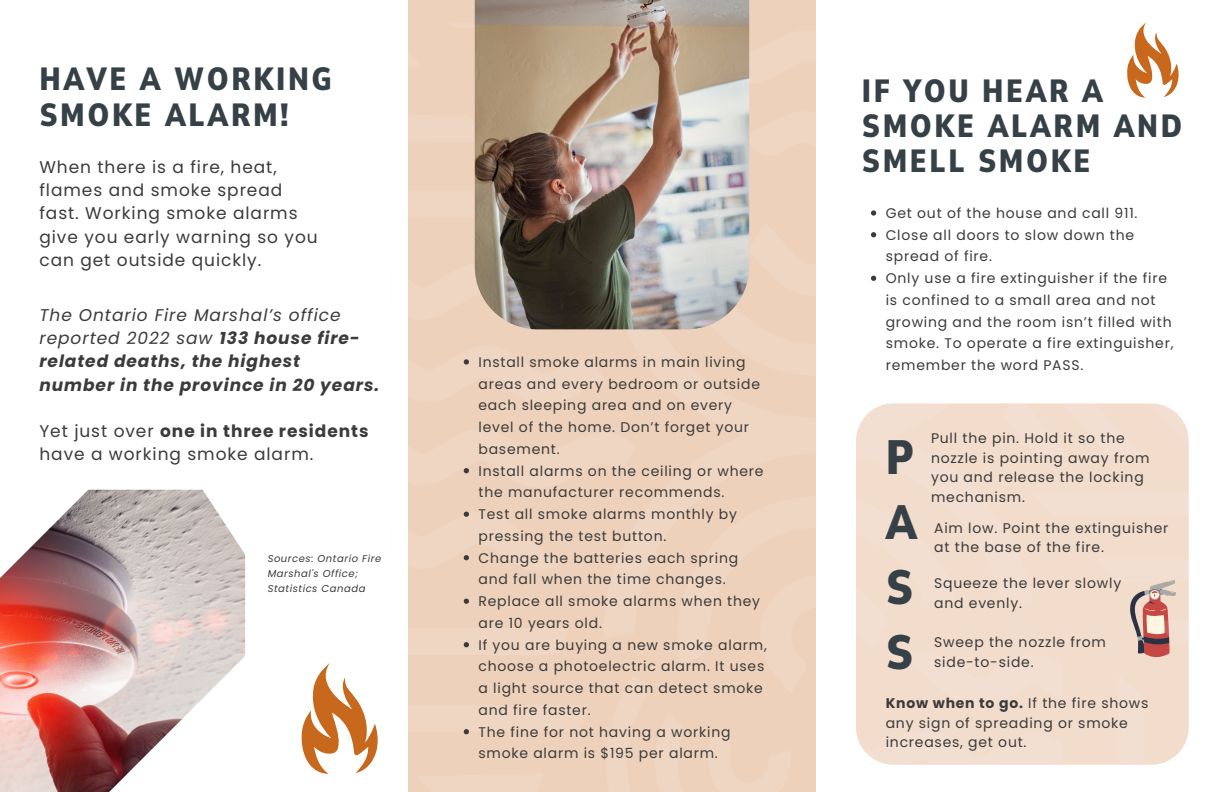
<style>
.page{position:relative;width:1224px;height:792px;background:#fff}
.page>*{position:absolute;margin:0;border:0;box-sizing:border-box;transform-origin:0 0}
.t1{font:900 48px "Nunito Sans 10 pt Condensed";color:#364047}
.t2{font:900 32px/35.2px "Nunito Sans 10 pt Condensed";letter-spacing:.08em;color:#364047}
.t3{font:17px/23.2px "Poppins";letter-spacing:.055em;color:#3b3b3b}
.t4{font:italic 700 17px/23.2px "Poppins";letter-spacing:.055em;color:#3b3b3b}
.t5{font:14px/21.8px "Poppins";letter-spacing:.055em;color:#3b3b3b}
.t6{font:italic 10px/15px "Poppins";letter-spacing:.055em;color:#3b3b3b}
.s1{font-weight:400}
.s2{font-weight:700}
</style>
<div class="page">
<img style="left:0;top:490px;width:180px;height:302px">
<img style="left:180px;top:22px;width:1009px;height:770px">
<img style="left:475px;top:0;width:274px;height:329px">
<svg style="left:301px;top:663px;width:77px;height:112px"></svg>
<svg style="left:871px;top:210px;width:5px;height:6px"></svg>
<svg style="left:871px;top:232px;width:5px;height:5px"></svg>
<svg style="left:871px;top:276px;width:5px;height:5px"></svg>
<svg style="left:464px;top:359px;width:5px;height:6px"></svg>
<svg style="left:464px;top:468px;width:5px;height:5px"></svg>
<svg style="left:464px;top:512px;width:5px;height:5px"></svg>
<svg style="left:464px;top:555px;width:5px;height:5px"></svg>
<svg style="left:464px;top:599px;width:5px;height:5px"></svg>
<svg style="left:464px;top:642px;width:5px;height:5px"></svg>
<svg style="left:464px;top:729px;width:5px;height:5px"></svg>
<p class="t2" style="left:39px;top:62px;width:294px">HAVE A WORKING<br>SMOKE ALARM!</p>
<p class="t3" style="left:39px;top:155px;width:280px">When there is a fire, heat, flames and smoke spread fast. Working smoke alarms give you early warning so you can get outside quickly.</p>
<p class="t4" style="left:39px;top:303px;width:341px"><span class="s1">The Ontario Fire Marshal’s office reported 2022 saw</span> 133 house fire&shy;related deaths, the highest<br>number in the province in 20 years.</p>
<p class="t3" style="left:39px;top:420px;width:331px">Yet just over <span class="s2">one in three residents </span>have a working smoke alarm.</p>
<p class="t6" style="left:268px;top:551px;width:115px">Sources: Ontario Fire<br>Marshal's Office;<br>Statistics Canada</p>
<p class="t5" style="left:479px;top:351px;width:283px">Install smoke alarms in main living areas and every bedroom or outside each sleeping area and on every level of the home. Don’t forget your basement.</p>
<p class="t5" style="left:479px;top:460px;width:287px">Install alarms on the ceiling or where the manufacturer recommends.</p>
<p class="t5" style="left:479px;top:503px;width:260px">Test all smoke alarms monthly by pressing the test button.</p>
<p class="t5" style="left:479px;top:547px;width:261px">Change the batteries each spring and fall when the time changes.</p>
<p class="t5" style="left:479px;top:590px;width:283px">Replace all smoke alarms when they are 10 years old.</p>
<p class="t5" style="left:479px;top:634px;width:290px">If you are buying a new smoke alarm, choose a photoelectric alarm. It uses a light source that can detect smoke and fire faster.</p>
<p class="t5" style="left:479px;top:721px;width:254px">The fine for not having a working smoke alarm is $195 per alarm.</p>
<p class="t2" style="left:862px;top:73px;width:322px">IF YOU HEAR A<br>SMOKE ALARM AND<br>SMELL SMOKE</p>
<p class="t5" style="left:886px;top:202px;width:253px">Get out of the house and call 911.</p>
<p class="t5" style="left:886px;top:224px;width:250px">Close all doors to slow down the spread of fire.</p>
<p class="t5" style="left:886px;top:267px;width:289px">Only use a fire extinguisher if the fire is confined to a small area and not growing and the room isn’t filled with smoke. To operate a fire extinguisher, remember the word PASS.</p>
<p class="t5" style="left:931px;top:429px;width:220px;line-height:19.5px">Pull the pin. Hold it so the nozzle is pointing away from you and release the locking mechanism.</p>
<p class="t5" style="left:934px;top:518px;width:236px;line-height:19.5px">Aim low. Point the extinguisher at the base of the fire.</p>
<p class="t5" style="left:934px;top:572px;width:189px">Squeeze the lever slowly</p>
<p class="t5" style="left:934px;top:592px;width:89px">and evenly.</p>
<p class="t1" style="left:886px;top:426px;width:30px">P</p>
<p class="t1" style="left:886px;top:491px;width:33px">A</p>
<p class="t1" style="left:886px;top:556px;width:29px">S</p>
<p class="t1" style="left:886px;top:620px;width:29px">S</p>
<p class="t5" style="left:934px;top:632px;width:173px">Sweep the nozzle from</p>
<p class="t5" style="left:934px;top:651px;width:101px">side-to-side.</p>
<p class="t5" style="left:886px;top:693px;width:264px;line-height:19.5px"><span class="s2">Know when to go.</span> If the fire shows any sign of spreading or smoke increases, get out.</p>
</div>
